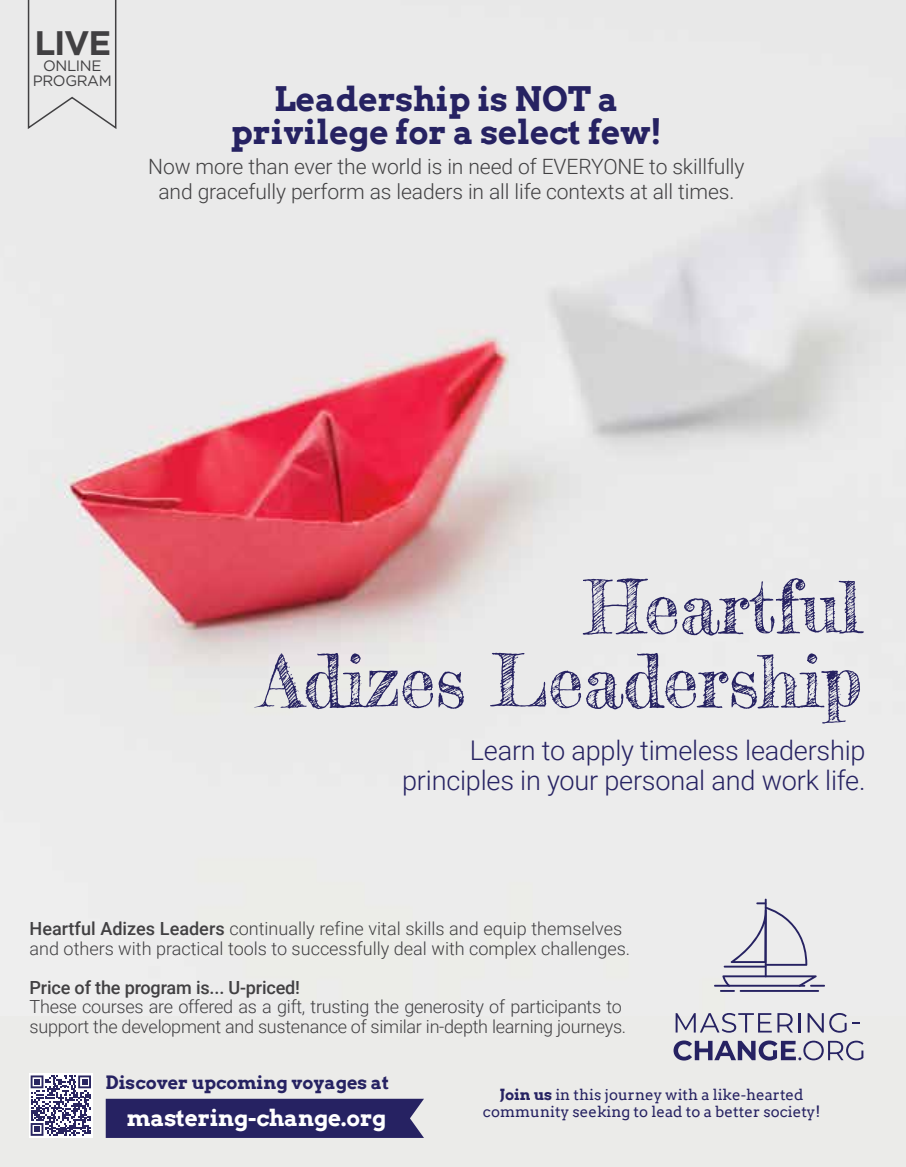
<style>
.page{position:relative;width:906px;height:1167px;background:#fff}
.page>*{position:absolute;margin:0;border:0;box-sizing:border-box;transform-origin:0 0}
.t1{font:72.3px/73.8px "Frederickathe Great";letter-spacing:-.01em;color:#262262;text-align:right}
.t2{font:700 33.9px "Gotham";color:#414042}
.t3{font:700 33.15px/33.2px "Arvo";color:#262262;text-align:center}
.t4{font:300 27.15px/30.2px "Roboto";letter-spacing:-.01em;color:#262262;text-align:right}
.t5{font:700 22.5px "Arvo";letter-spacing:-.01em;color:#fff}
.t6{font:300 21px/25.3px "Roboto";letter-spacing:-.005em;color:#414042;text-align:center}
.t7{font:300 18px/19.5px "Roboto";letter-spacing:-.015em;color:#414042}
.t8{font:500 18px "Roboto";letter-spacing:-.01em;color:#414042}
.t9{font:700 18px "Arvo";color:#262262}
.t10{font:15px/16.5px "Arvo";color:#262262;text-align:center}
.t11{font:15px/15px "Gotham";letter-spacing:-.025em;color:#414042;text-align:center}
.s1{font-weight:500}
.s2{font-weight:700}
</style>
<div class="page">
<div style="left:0;top:0;width:906px;height:1166px;background:#ebebe9"></div>
<img style="left:56px;top:170px;width:849px;height:845px">
<hr style="left:714px;top:984px;width:91px;height:2px;background:#262262">
<hr style="left:765px;top:898px;width:2px;height:79px;background:#262262">
<hr style="left:724px;top:965px;width:42px;height:2px;background:#262262">
<svg style="left:720px;top:975px;width:105px;height:16px"></svg>
<svg style="left:731px;top:902px;width:76px;height:63px"></svg>
<svg style="left:676px;top:1012px;width:124px;height:20px"></svg>
<svg style="left:808px;top:1012px;width:51px;height:20px"></svg>
<svg style="left:673px;top:1040px;width:190px;height:20px"></svg>
<div style="left:106px;top:1098px;width:318px;height:39px;background:#262262"></div>
<svg style="left:29px;top:1073px;width:64px;height:64px"></svg>
<svg style="left:31px;top:1075px;width:60px;height:60px"></svg>
<svg style="left:27px;top:0;width:90px;height:129px"></svg>
<h2 class="t2" style="left:34px;top:20px;width:78px">LIVE</h2>
<p class="t11" style="left:33px;top:58px;width:81px">ONLINE<br>PROGRAM</p>
<h3 class="t3" style="left:231px;top:82px;width:433px">Leadership is NOT a privilege for a select few!</h3>
<p class="t6" style="left:148px;top:153px;width:598px">Now more than ever the world is in need of EVERYONE to skillfully and gracefully perform as leaders in all life contexts at all times.</p>
<h1 class="t1" style="left:260px;top:570px;width:603px">Heartful<br>Adizes Leadership</h1>
<h3 class="t4" style="left:402px;top:734px;width:465px">Learn to apply timeless leadership principles in your personal and work life.</h3>
<p class="t7" style="left:30px;top:918px;width:602px"><span class="s1">Heartful Adizes Leaders</span> continually refine vital skills and equip themselves and others with practical tools to successfully deal with complex challenges.</p>
<p class="t8" style="left:30px;top:974px;width:272px">Price of the program is... U-priced!</p>
<p class="t7" style="left:30px;top:996px;width:598px">These courses are offered as a gift, trusting the generosity of participants to support the development and sustenance of similar in-depth learning journeys.</p>
<p class="t9" style="left:106px;top:1071px;width:285px">Discover upcoming voyages at</p>
<p class="t5" style="left:127px;top:1103px;width:261px">mastering-change.org</p>
<p class="t10" style="left:483px;top:1086px;width:339px"><span class="s2">Join us</span> in this journey with a like-hearted community seeking to lead to a better society!</p>
</div>
